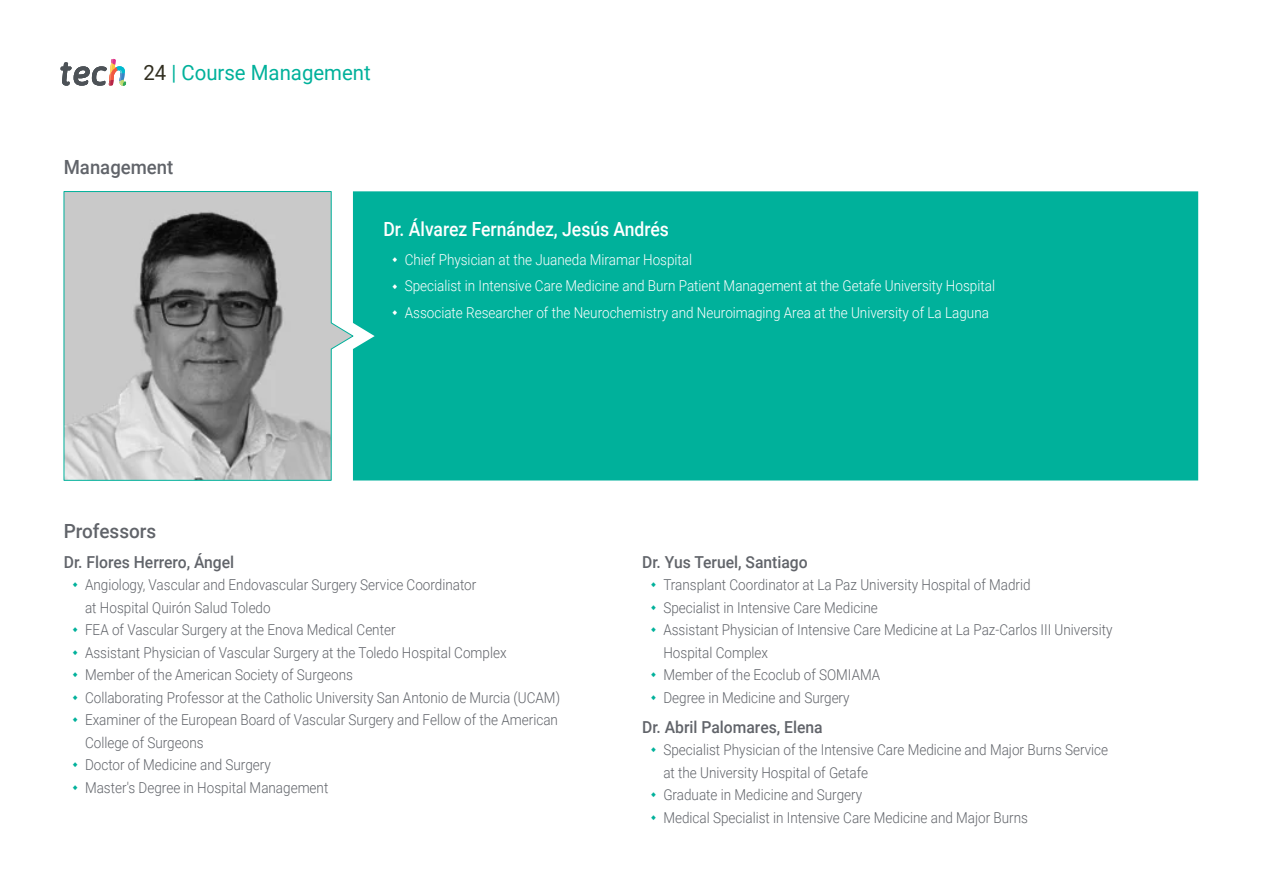
<style>
.page{position:relative;width:1263px;height:893px;background:#fff}
.page>*{position:absolute;margin:0;border:0;box-sizing:border-box;transform-origin:0 0}
.t1{font:21px "Roboto";color:#00b19b}
.t2{font:500 19.5px "Roboto";color:#fff;scale:.9 1}
.t3{font:500 19.5px "Roboto";color:#61646a;scale:.95 1}
.t4{font:500 19.5px "Roboto";color:#61646a}
.t5{font:500 16.5px "Roboto";color:#61646a;scale:.95 1}
.t6{font:300 15px/22.5px "Roboto";color:#61646a;scale:.9 1}
.t7{font:300 15px/26.7px "Roboto";color:#fff;scale:.9 1}
.s1{color:#312e20}
</style>
<div class="page">
<svg style="left:61px;top:59px;width:65px;height:27px"></svg>
<div style="left:354px;top:191px;width:844px;height:289px;background:#00b19b"></div>
<svg style="left:64px;top:191px;width:290px;height:290px;background:#a8abaa"></svg>
<svg style="left:393px;top:257px;width:4px;height:5px"></svg>
<svg style="left:393px;top:284px;width:4px;height:5px"></svg>
<svg style="left:393px;top:310px;width:4px;height:5px"></svg>
<h1 class="t1" style="left:144px;top:57px;width:229px"><span class="s1">24</span> | Course Management</h1>
<h2 class="t3" style="left:64px;top:154px;width:117px">Management</h2>
<h2 class="t4" style="left:64px;top:517px;width:94px">Professors</h2>
<h2 class="t2" style="left:383px;top:215px;width:319px">Dr. Álvarez Fernández, Jesús Andrés</h2>
<p class="t7" style="left:405px;top:245px;width:657px">Chief Physician at the Juaneda Miramar Hospital<br>Specialist in Intensive Care Medicine and Burn Patient Management at the Getafe University Hospital<br>Associate Researcher of the Neurochemistry and Neuroimaging Area at the University of La Laguna</p>
<p class="t5" style="left:64px;top:550px;width:181px">Dr. Flores Herrero, Ángel</p>
<p class="t6" style="left:85px;top:573px;width:529px">Angiology, Vascular and Endovascular Surgery Service Coordinator<br>at Hospital Quirón Salud Toledo<br>FEA of Vascular Surgery at the Enova Medical Center<br>Assistant Physician of Vascular Surgery at the Toledo Hospital Complex<br>Member of the American Society of Surgeons<br>Collaborating Professor at the Catholic University San Antonio de Murcia (UCAM)<br>Examiner of the European Board of Vascular Surgery and Fellow of the American College of Surgeons<br>Doctor of Medicine and Surgery<br>Master's Degree in Hospital Management</p>
<p class="t5" style="left:642px;top:550px;width:176px">Dr. Yus Teruel, Santiago</p>
<p class="t6" style="left:663px;top:573px;width:500px">Transplant Coordinator at La Paz University Hospital of Madrid<br>Specialist in Intensive Care Medicine<br>Assistant Physician of Intensive Care Medicine at La Paz-Carlos III University Hospital Complex<br>Member of the Ecoclub of SOMIAMA<br>Degree in Medicine and Surgery</p>
<p class="t5" style="left:642px;top:715px;width:192px">Dr. Abril Palomares, Elena</p>
<p class="t6" style="left:663px;top:738px;width:496px">Specialist Physician of the Intensive Care Medicine and Major Burns Service at the University Hospital of Getafe<br>Graduate in Medicine and Surgery<br>Medical Specialist in Intensive Care Medicine and Major Burns</p>
</div>
